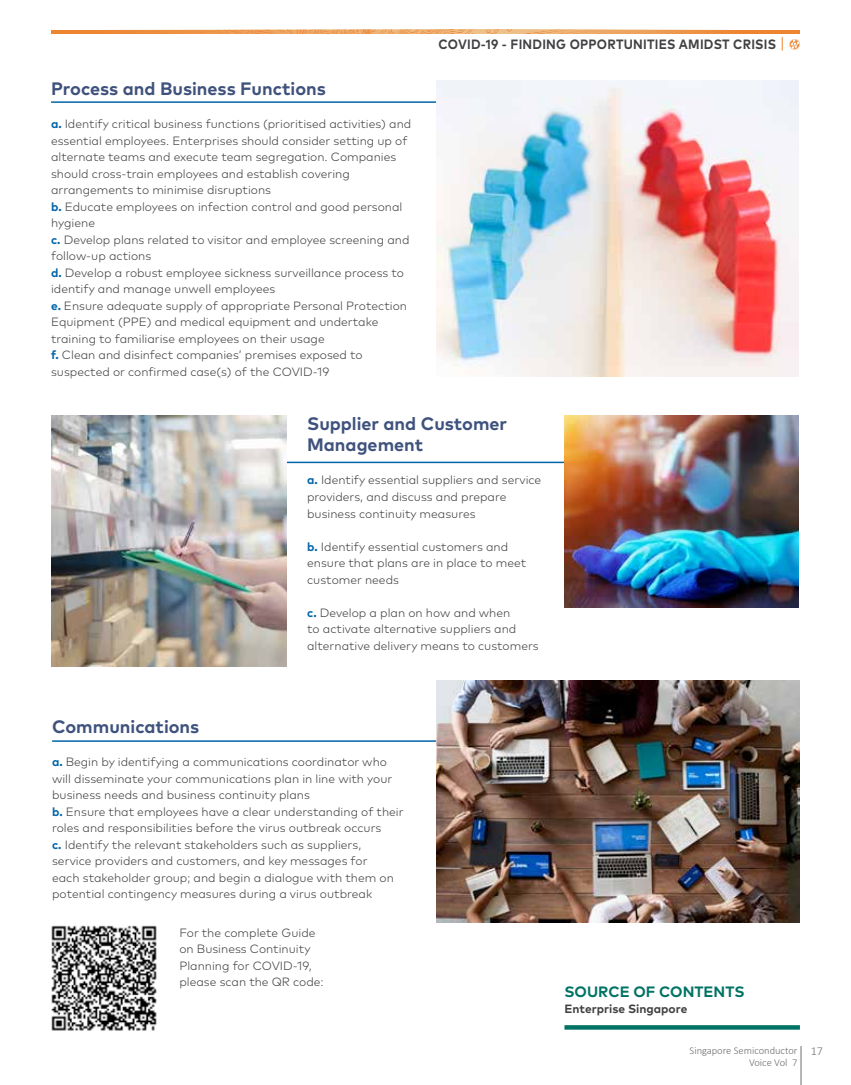
<style>
.page{position:relative;width:851px;height:1085px;background:#fff}
.page>*{position:absolute;margin:0;border:0;box-sizing:border-box;transform-origin:0 0}
.t1{font:700 18px/21.6px "Mark Pro";color:#3f527d}
.t2{font:700 15px "Mark Pro";color:#007365}
.t3{font:700 13.5px "Mark Pro";letter-spacing:.02em;color:#414042;scale:.91 1}
.t4{font:300 12px/16.5px "Mark Pro";color:#414042}
.t5{font:700 12px "Mark Pro";color:#414042}
.t6{font:300 10.5px/12px "Calibri";color:#6d6e71}
.s1{font-weight:700;color:#0065a9}
.s2{font-size:12px}
</style>
<div class="page">
<hr style="left:51px;top:101px;width:747px;height:2px;background:#0065a9">
<hr style="left:52px;top:740px;width:747px;height:1px;background:#0065a9">
<hr style="left:51px;top:461px;width:747px;height:2px;background:#0065a9">
<img style="left:436px;top:81px;width:362px;height:295px">
<img style="left:564px;top:415px;width:234px;height:192px">
<img style="left:51px;top:415px;width:235px;height:251px">
<img style="left:436px;top:680px;width:363px;height:242px">
<img style="left:51px;top:925px;width:106px;height:106px">
<svg style="left:564px;top:1025px;width:235px;height:4px"></svg>
<svg style="left:789px;top:39px;width:11px;height:11px"></svg>
<svg style="left:781px;top:37px;width:1px;height:14px"></svg>
<hr style="left:51px;top:30px;width:748px;height:3px;background:#ed8430">
<img style="left:135px;top:30px;width:585px;height:3px">
<hr style="left:800px;top:1045px;width:1px;height:39px;background:#6d6e71">
<p class="t3" style="left:438px;top:34px;width:372px">COVID-19 - FINDING OPPORTUNITIES AMIDST CRISIS</p>
<h1 class="t1" style="left:51px;top:76px;width:276px">Process and Business Functions</h1>
<p class="t4" style="left:51px;top:115px;width:362px"><span class="s1">a.</span> Identify critical business functions (prioritised activities) and essential employees. Enterprises should consider setting up of alternate teams and execute team segregation. Companies should cross-train employees and establish covering arrangements to minimise disruptions<br><span class="s1">b.</span> Educate employees on infection control and good personal hygiene<br><span class="s1">c.</span> Develop plans related to visitor and employee screening and follow-up actions<br><span class="s1">d.</span> Develop a robust employee sickness surveillance process to identify and manage unwell employees<br><span class="s1">e.</span> Ensure adequate supply of appropriate Personal Protection Equipment (PPE) and medical equipment and undertake training to familiarise employees on their usage<br><span class="s1">f.</span> Clean and disinfect companies’ premises exposed to suspected or confirmed case(s) of the COVID-19</p>
<h1 class="t1" style="left:307px;top:411px;width:201px">Supplier and Customer<br>Management</h1>
<p class="t4" style="left:307px;top:471px;width:236px"><span class="s1">a.</span> Identify essential suppliers and service providers, and discuss and prepare business continuity measures</p>
<p class="t4" style="left:307px;top:537px;width:220px"><span class="s1">b.</span> Identify essential customers and ensure that plans are in place to meet customer needs</p>
<p class="t4" style="left:307px;top:603px;width:233px"><span class="s1">c.</span> Develop a plan on how and when<br>to activate alternative suppliers and alternative delivery means to customers</p>
<h1 class="t1" style="left:52px;top:714px;width:149px">Communications</h1>
<p class="t4" style="left:52px;top:752px;width:353px"><span class="s1">a.</span> Begin by identifying a communications coordinator who will disseminate your communications plan in line with your business needs and business continuity plans<br><span class="s1">b.</span> Ensure that employees have a clear understanding of their roles and responsibilities before the virus outbreak occurs<br><span class="s1">c.</span> Identify the relevant stakeholders such as suppliers, service providers and customers, and key messages for<br>each stakeholder group; and begin a dialogue with them on potential contingency measures during a virus outbreak</p>
<p class="t4" style="left:179px;top:922px;width:146px">For the complete Guide on Business Continuity<br>Planning for COVID-19, please scan the QR code:</p>
<p class="t2" style="left:564px;top:979px;width:181px">SOURCE OF CONTENTS</p>
<p class="t5" style="left:564px;top:999px;width:124px">Enterprise Singapore</p>
<p class="t6" style="left:748px;top:1044px;width:75px;text-indent:-59px">Singapore Semiconductor <span class="s2">17<br></span>Voice Vol 7</p>
</div>
